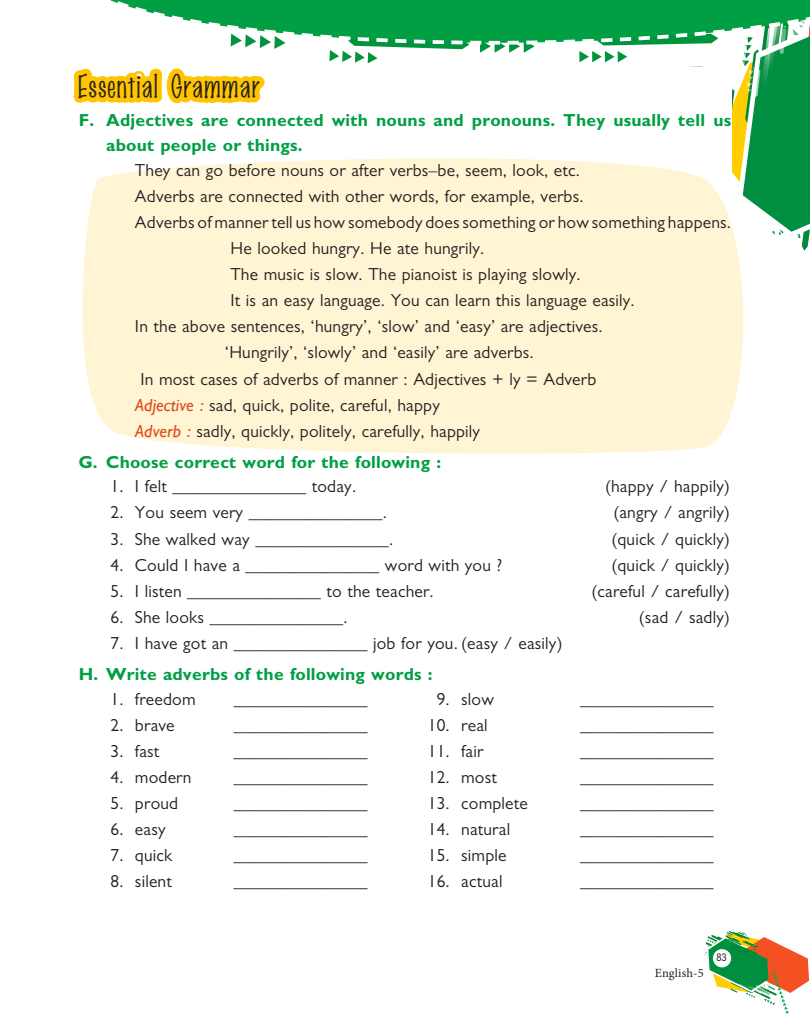
<style>
.page{position:relative;width:810px;height:1035px;background:#fff}
.page>*{position:absolute;margin:0;border:0;box-sizing:border-box;transform-origin:0 0}
.t1{font:28.75px "Marker Fine Point";letter-spacing:.04em;color:#241f1f;scale:1.1 1}
.t2{font:17.5px "Gill Sans MT Pro";letter-spacing:.01em;color:#241f1f}
.t3{font:700 17.5px/25px "Gill Sans MT Pro";letter-spacing:.01em;color:#009f43}
.t4{font:12.5px "Minion Pro";letter-spacing:.01em;color:#241f1f}
.t5{font:10px "B Preplay";color:#241f1f}
.s1{font-family:"Gill Sans";font-style:italic;color:#df491b}
</style>
<div class="page">
<svg style="left:705px;top:931px;width:104px;height:83px"></svg>
<div style="left:713px;top:949px;width:18px;height:18px;background:#fff;border-radius:50%"></div>
<div style="left:82px;top:251px;width:662px;height:203px;background:#fff4d4"></div>
<svg style="left:73px;top:0;width:737px;height:251px"></svg>
<h1 class="t1" style="left:79px;top:68px;width:166px">Essential Grammar</h1>
<p class="t3" style="left:106px;top:108px;width:627px;text-indent:-28px">F. Adjectives are connected with nouns and pronouns. They usually tell us about people or things.</p>
<p class="t2" style="left:135px;top:159px;width:447px">They can go before nouns or after verbs–be, seem, look, etc.</p>
<p class="t2" style="left:135px;top:186px;width:450px">Adverbs are connected with other words, for example, verbs.</p>
<p class="t2" style="left:135px;top:212px;width:598px">Adverbs of manner tell us how somebody does something or how something happens.</p>
<p class="t2" style="left:230px;top:238px;width:255px">He looked hungry. He ate hungrily.</p>
<p class="t2" style="left:230px;top:264px;width:352px">The music is slow. The pianoist is playing slowly.</p>
<p class="t2" style="left:230px;top:290px;width:406px">It is an easy language. You can learn this language easily.</p>
<p class="t2" style="left:135px;top:316px;width:469px">In the above sentences, ‘hungry’, ‘slow’ and ‘easy’ are adjectives.</p>
<p class="t2" style="left:225px;top:342px;width:310px">‘Hungrily’, ‘slowly’ and ‘easily’ are adverbs.</p>
<p class="t2" style="left:140px;top:368px;width:457px">In most cases of adverbs of manner : Adjectives + ly = Adverb</p>
<p class="t2" style="left:135px;top:394px;width:307px"><span class="s1">Adjective :</span> sad, quick, polite, careful, happy</p>
<p class="t2" style="left:135px;top:420px;width:347px"><span class="s1">Adverb :</span> sadly, quickly, politely, carefully, happily</p>
<p class="t3" style="left:79px;top:449px;width:364px">G. Choose correct word for the following :</p>
<p class="t2" style="left:110px;top:476px;width:247px">1. I felt _______________ today.</p>
<p class="t2" style="left:605px;top:476px;width:126px">(happy / happily)</p>
<p class="t2" style="left:110px;top:502px;width:278px">2. You seem very _______________.</p>
<p class="t2" style="left:613px;top:502px;width:118px">(angry / angrily)</p>
<p class="t2" style="left:110px;top:528px;width:284px">3. She walked way _______________.</p>
<p class="t2" style="left:611px;top:528px;width:120px">(quick / quickly)</p>
<p class="t2" style="left:110px;top:554px;width:393px">4. Could I have a _______________ word with you ?</p>
<p class="t2" style="left:611px;top:554px;width:120px">(quick / quickly)</p>
<p class="t2" style="left:110px;top:580px;width:325px">5. I listen _______________ to the teacher.</p>
<p class="t2" style="left:592px;top:580px;width:140px">(careful / carefully)</p>
<p class="t2" style="left:110px;top:607px;width:239px">6. She looks _______________.</p>
<p class="t2" style="left:639px;top:607px;width:92px">(sad / sadly)</p>
<p class="t2" style="left:110px;top:633px;width:454px">7. I have got an _______________ job for you. (easy / easily)</p>
<p class="t3" style="left:79px;top:661px;width:355px">H. Write adverbs of the following words :</p>
<p class="t2" style="left:110px;top:688px;width:87px">1. freedom</p>
<p class="t2" style="left:234px;top:688px;width:135px">_______________</p>
<p class="t2" style="left:437px;top:688px;width:59px">9. slow</p>
<p class="t2" style="left:580px;top:688px;width:135px">_______________</p>
<p class="t2" style="left:110px;top:714px;width:66px">2. brave</p>
<p class="t2" style="left:234px;top:714px;width:135px">_______________</p>
<p class="t2" style="left:428px;top:714px;width:61px">10. real</p>
<p class="t2" style="left:580px;top:714px;width:135px">_______________</p>
<p class="t2" style="left:110px;top:740px;width:50px">3. fast</p>
<p class="t2" style="left:234px;top:740px;width:135px">_______________</p>
<p class="t2" style="left:428px;top:740px;width:57px">11. fair</p>
<p class="t2" style="left:580px;top:740px;width:135px">_______________</p>
<p class="t2" style="left:110px;top:767px;width:82px">4. modern</p>
<p class="t2" style="left:234px;top:767px;width:135px">_______________</p>
<p class="t2" style="left:428px;top:767px;width:71px">12. most</p>
<p class="t2" style="left:580px;top:767px;width:135px">_______________</p>
<p class="t2" style="left:110px;top:793px;width:69px">5. proud</p>
<p class="t2" style="left:234px;top:793px;width:135px">_______________</p>
<p class="t2" style="left:428px;top:793px;width:102px">13. complete</p>
<p class="t2" style="left:580px;top:793px;width:135px">_______________</p>
<p class="t2" style="left:110px;top:819px;width:57px">6. easy</p>
<p class="t2" style="left:234px;top:819px;width:135px">_______________</p>
<p class="t2" style="left:428px;top:819px;width:84px">14. natural</p>
<p class="t2" style="left:580px;top:819px;width:135px">_______________</p>
<p class="t2" style="left:110px;top:845px;width:63px">7. quick</p>
<p class="t2" style="left:234px;top:845px;width:135px">_______________</p>
<p class="t2" style="left:428px;top:845px;width:80px">15. simple</p>
<p class="t2" style="left:580px;top:845px;width:135px">_______________</p>
<p class="t2" style="left:110px;top:871px;width:63px">8. silent</p>
<p class="t2" style="left:234px;top:871px;width:135px">_______________</p>
<p class="t2" style="left:428px;top:871px;width:76px">16. actual</p>
<p class="t2" style="left:580px;top:871px;width:135px">_______________</p>
<p class="t5" style="left:717px;top:952px;width:12px">83</p>
<p class="t4" style="left:655px;top:965px;width:50px">English-5</p>
</div>
